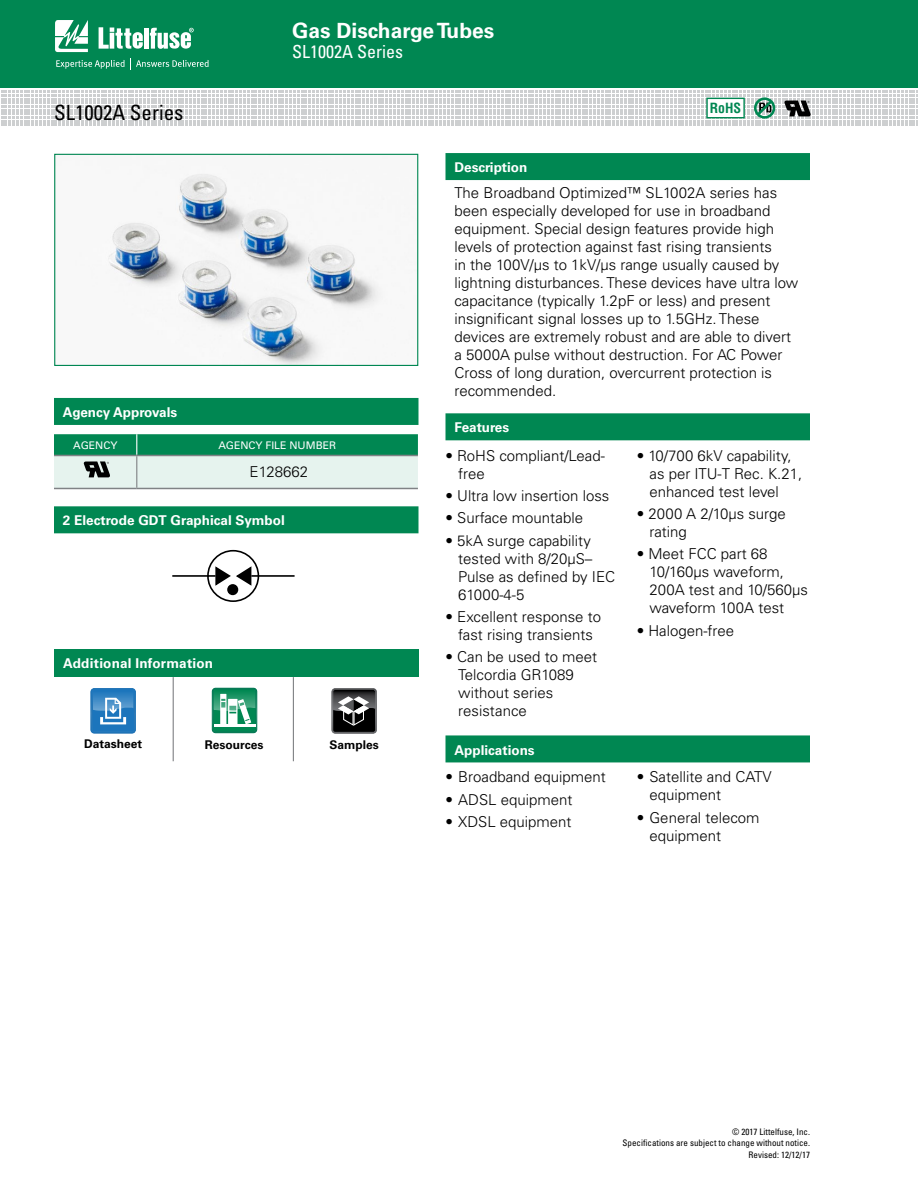
<style>
.page{position:relative;width:918px;height:1188px;background:#fff}
.page>*{position:absolute;margin:0;border:0;box-sizing:border-box;transform-origin:0 0}
.t1{font:700 21px "Univers LT Std";color:#fff}
.t2{font:condensed 21px "Univers LT Std";color:#000}
.t3{font:condensed 18px "Univers LT Std";color:#fff}
.t4{font:300 15px/18px "Univers LT Std";color:#000}
.t5{font:700 condensed 13.65px "Helvetica LT Std";color:#008752}
.t6{font:700 13.5px "Univers LT Std";color:#fff}
.t7{font:700 12px "Univers LT Std";color:#000}
.t8{font:700 12px "Univers";color:#000}
.t9{font:10.5px "Univers LT Std";color:#fff}
.t10{font:condensed 9px/10.8px "Univers LT Std";color:#000;text-align:right}
</style>
<div class="page">
<div style="left:0;top:0;width:918px;height:88px;background:#008752"></div>
<svg style="left:55px;top:20px;width:33px;height:32px"></svg>
<hr style="left:144px;top:28px;width:4px;height:21px;background:#fff">
<svg style="left:150px;top:28px;width:44px;height:21px"></svg>
<svg style="left:99px;top:27px;width:44px;height:22px"></svg>
<svg style="left:56px;top:58px;width:153px;height:11px"></svg>
<div style="left:446px;top:153px;width:364px;height:27px;background:#008752"></div>
<div style="left:446px;top:413px;width:364px;height:27px;background:#008752"></div>
<div style="left:446px;top:735px;width:364px;height:27px;background:#008752"></div>
<hr style="left:54px;top:488px;width:83px;height:1px;background:#808285">
<hr style="left:137px;top:488px;width:281px;height:1px;background:#808285">
<svg style="left:54px;top:434px;width:364px;height:54px;background:#88c2ab"></svg>
<div style="left:54px;top:398px;width:364px;height:27px;background:#008752"></div>
<div style="left:54px;top:506px;width:364px;height:27px;background:#008752"></div>
<svg style="left:172px;top:549px;width:88px;height:53px"></svg>
<hr style="left:251px;top:575px;width:44px;height:2px;background:#000">
<div style="left:228px;top:585px;width:9px;height:9px;background:#000;border-radius:50%"></div>
<div style="left:227px;top:584px;width:11px;height:11px;border:2px solid #000;border-radius:50%"></div>
<img style="left:108px;top:174px;width:276px;height:190px">
<div style="left:54px;top:154px;width:364px;height:212px;border:1px solid #008752"></div>
<svg style="left:1px;top:91px;width:917px;height:35px"></svg>
<div style="left:707px;top:98px;width:37px;height:20px;background:#fff"></div>
<div style="left:706px;top:98px;width:39px;height:20px;border:1px solid #008752"></div>
<div style="left:54px;top:649px;width:364px;height:28px;background:#008752"></div>
<svg style="left:90px;top:688px;width:46px;height:46px;background:#478fc7"></svg>
<hr style="left:293px;top:677px;width:1px;height:84px;background:#808285">
<hr style="left:173px;top:677px;width:1px;height:84px;background:#808285">
<svg style="left:212px;top:687px;width:46px;height:47px"></svg>
<hr style="left:214px;top:724px;width:41px;height:3px;background:#fff">
<svg style="left:331px;top:688px;width:46px;height:46px;background:#4c4c4d"></svg>
<h1 class="t1" style="left:292px;top:18px;width:204px">Gas Discharge Tubes</h1>
<h1 class="t2" style="left:54px;top:99px;width:131px">SL1002A Series</h1>
<p class="t3" style="left:292px;top:41px;width:112px">SL1002A Series</p>
<p class="t6" style="left:63px;top:404px;width:116px">Agency Approvals</p>
<p class="t9" style="left:73px;top:439px;width:46px">AGENCY</p>
<p class="t9" style="left:219px;top:439px;width:119px">AGENCY FILE NUMBER</p>
<p class="t4" style="left:250px;top:463px;width:60px">E128662</p>
<p class="t6" style="left:63px;top:513px;width:223px">2 Electrode GDT Graphical Symbol</p>
<p class="t6" style="left:63px;top:655px;width:152px">Additional Information</p>
<p class="t8" style="left:84px;top:736px;width:60px">Datasheet</p>
<p class="t7" style="left:205px;top:738px;width:60px">Resources</p>
<p class="t7" style="left:330px;top:738px;width:51px">Samples</p>
<p class="t6" style="left:454px;top:160px;width:74px">Description</p>
<p class="t5" style="left:710px;top:99px;width:33px">RoHS</p>
<p class="t4" style="left:454px;top:184px;width:345px">The Broadband Optimized™ SL1002A series has been especially developed for use in broadband equipment. Special design features provide high levels of protection against fast rising transients<br>in the 100V/μs to 1kV/μs range usually caused by lightning disturbances. These devices have ultra low capacitance (typically 1.2pF or less) and present insignificant signal losses up to 1.5GHz. These devices are extremely robust and are able to divert a 5000A pulse without destruction. For AC Power Cross of long duration, overcurrent protection is recommended.</p>
<p class="t6" style="left:454px;top:420px;width:56px">Features</p>
<p class="t4" style="left:458px;top:447px;width:148px;text-indent:-13px">• RoHS compliant/Lead&shy;free</p>
<p class="t4" style="left:446px;top:487px;width:165px">• Ultra low insertion loss</p>
<p class="t4" style="left:446px;top:509px;width:139px">• Surface mountable</p>
<p class="t4" style="left:458px;top:531px;width:158px;text-indent:-13px">• 5kA surge capability tested with 8/20μS–<br>Pulse as defined by IEC<br>61000-4-5</p>
<p class="t4" style="left:446px;top:608px;width:157px;text-align:center">• Excellent response to fast rising transients</p>
<p class="t4" style="left:458px;top:648px;width:140px;text-indent:-13px">• Can be used to meet<br>Telcordia GR1089 without series resistance</p>
<p class="t6" style="left:454px;top:742px;width:82px">Applications</p>
<p class="t4" style="left:446px;top:768px;width:162px">• Broadband equipment</p>
<p class="t4" style="left:446px;top:790px;width:128px">• ADSL equipment</p>
<p class="t4" style="left:446px;top:813px;width:128px">• XDSL equipment</p>
<p class="t4" style="left:650px;top:447px;width:154px;text-indent:-13px">• 10/700 6kV capability, as per ITU-T Rec. K.21, enhanced test level</p>
<p class="t4" style="left:650px;top:505px;width:138px;text-indent:-13px">• 2000 A 2/10μs surge rating</p>
<p class="t4" style="left:650px;top:545px;width:160px;text-indent:-13px">• Meet FCC part 68<br>10/160μs waveform,<br>200A test and 10/560μs waveform 100A test</p>
<p class="t4" style="left:637px;top:621px;width:99px">• Halogen-free</p>
<p class="t4" style="left:650px;top:768px;width:124px;text-indent:-13px">• Satellite and CATV equipment</p>
<p class="t4" style="left:650px;top:808px;width:112px;text-indent:-13px">• General telecom equipment</p>
<p class="t10" style="left:623px;top:1126px;width:189px">© 2017 Littelfuse, Inc.<br>Specifications are subject to change without notice.</p>
<p class="t10" style="left:749px;top:1149px;width:63px">Revised: 12/12/17</p>
</div>
